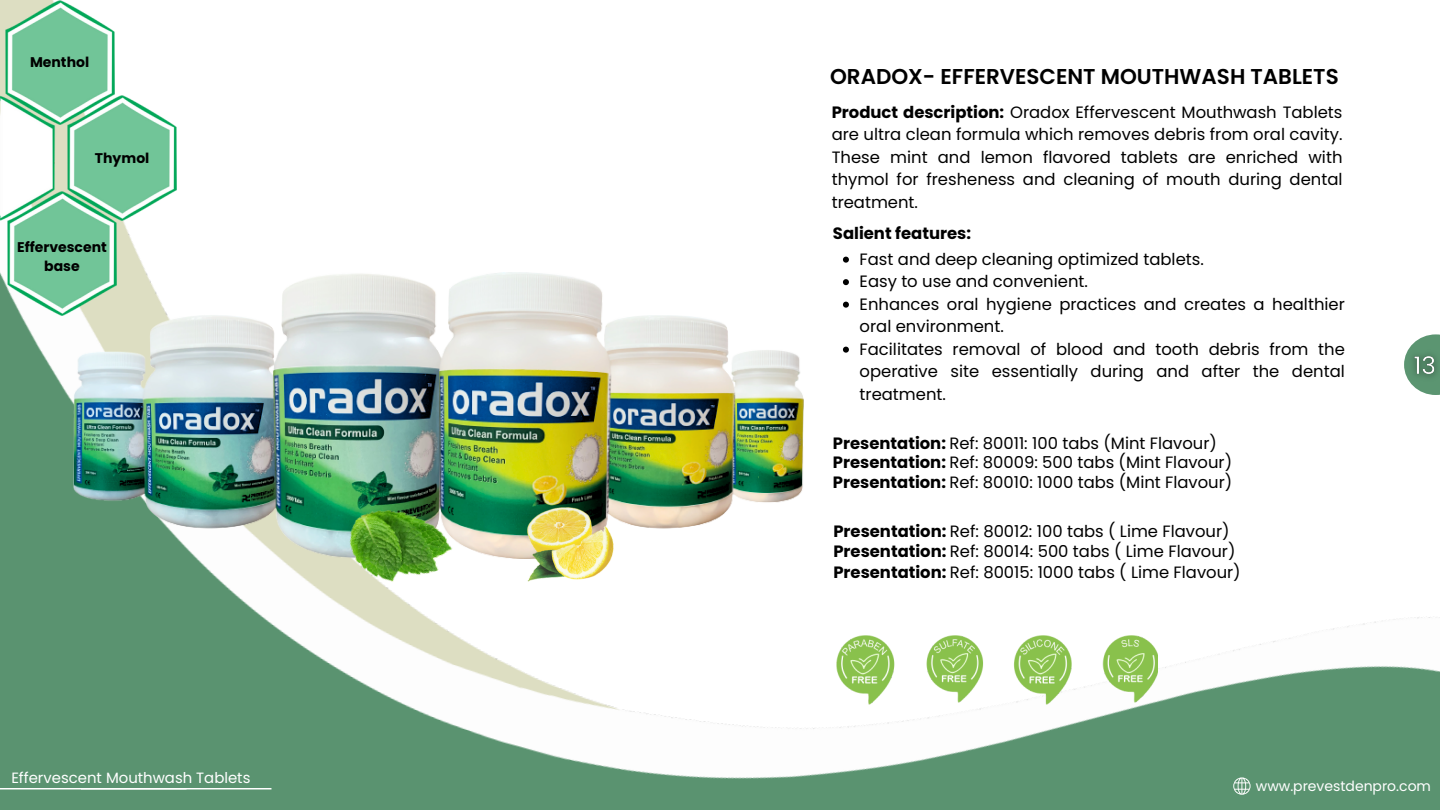
<style>
.page{position:relative;width:1440px;height:810px;background:#fff}
.page>*{position:absolute;margin:0;border:0;box-sizing:border-box;transform-origin:0 0}
.t1{font:600 21.5px "Poppins";color:#000}
.t2{font:16.4px/22.5px "Poppins";color:#000;text-align:justify}
.t3{font:700 16.4px "Poppins";color:#000}
.t4{font:14.9px "Poppins";color:#fff}
.t5{font:700 14px/19.5px "Poppins";color:#000;text-align:center}
.t6{font:14px "Poppins";color:#fff}
.s1{font-weight:700}
</style>
<div class="page">
<img style="left:0;top:31px;width:1440px;height:779px">
<hr style="left:0;top:788px;width:187px;height:2px;background:#fff">
<img style="left:0;top:96px;width:176px;height:124px">
<img style="left:2px;top:191px;width:115px;height:125px">
<img style="left:0;top:0;width:114px;height:124px">
<svg style="left:843px;top:257px;width:6px;height:6px"></svg>
<svg style="left:843px;top:279px;width:6px;height:6px"></svg>
<svg style="left:843px;top:302px;width:6px;height:6px"></svg>
<svg style="left:843px;top:347px;width:6px;height:6px"></svg>
<img style="left:73px;top:272px;width:731px;height:287px">
<img style="left:837px;top:635px;width:65px;height:69px">
<img style="left:913px;top:635px;width:76px;height:68px">
<img style="left:1000px;top:635px;width:84px;height:69px">
<img style="left:1099px;top:635px;width:59px;height:68px">
<img style="left:337px;top:483px;width:123px;height:115px">
<img style="left:525px;top:498px;width:92px;height:93px">
<svg style="left:1404px;top:334px;width:36px;height:61px"></svg>
<img style="left:1404px;top:345px;width:36px;height:41px">
<hr style="left:81px;top:788px;width:190px;height:2px;background:#fff">
<svg style="left:1233px;top:777px;width:18px;height:18px"></svg>
<p class="t5" style="left:30px;top:52px;width:61px">Menthol</p>
<h4 class="t5" style="left:95px;top:148px;width:56px">Thymol</h4>
<p class="t5" style="left:17px;top:237px;width:91px">Effervescent base</p>
<h2 class="t4" style="left:11px;top:767px;width:241px">Effervescent Mouthwash Tablets</h2>
<p class="t1" style="left:830px;top:62px;width:510px">ORADOX- EFFERVESCENT MOUTHWASH TABLETS</p>
<h4 class="t2" style="left:832px;top:101px;width:512px"><span class="s1">Product description:</span> Oradox Effervescent Mouthwash Tablets are ultra clean formula which removes debris from oral cavity.<br>These mint and lemon flavored tablets are enriched with thymol for fresheness and cleaning of mouth during dental treatment.</h4>
<p class="t3" style="left:833px;top:222px;width:140px">Salient features:</p>
<p class="t2" style="left:860px;top:248px;width:346px">Fast and deep cleaning optimized tablets.</p>
<p class="t2" style="left:860px;top:270px;width:230px">Easy to use and convenient.</p>
<h1 class="t2" style="left:860px;top:293px;width:487px">Enhances oral hygiene practices and creates a healthier oral environment.</h1>
<h3 class="t2" style="left:860px;top:338px;width:487px">Facilitates removal of blood and tooth debris from the operative site essentially during and after the dental treatment.</h3>
<p class="t2" style="left:833px;top:432px;width:386px"><span class="s1">Presentation:</span> Ref: 80011: 100 tabs (Mint Flavour)</p>
<h3 class="t2" style="left:833px;top:451px;width:401px"><span class="s1">Presentation:</span> Ref: 80009: 500 tabs (Mint Flavour)</h3>
<h3 class="t2" style="left:833px;top:471px;width:401px"><span class="s1">Presentation:</span> Ref: 80010: 1000 tabs (Mint Flavour)</h3>
<h3 class="t2" style="left:833px;top:520px;width:398px"><span class="s1">Presentation:</span> Ref: 80012: 100 tabs ( Lime Flavour)</h3>
<h3 class="t2" style="left:833px;top:540px;width:404px"><span class="s1">Presentation:</span> Ref: 80014: 500 tabs ( Lime Flavour)</h3>
<h3 class="t2" style="left:833px;top:561px;width:409px"><span class="s1">Presentation:</span> Ref: 80015: 1000 tabs ( Lime Flavour)</h3>
<p class="t6" style="left:1256px;top:776px;width:177px">www.prevestdenpro.com</p>
</div>
